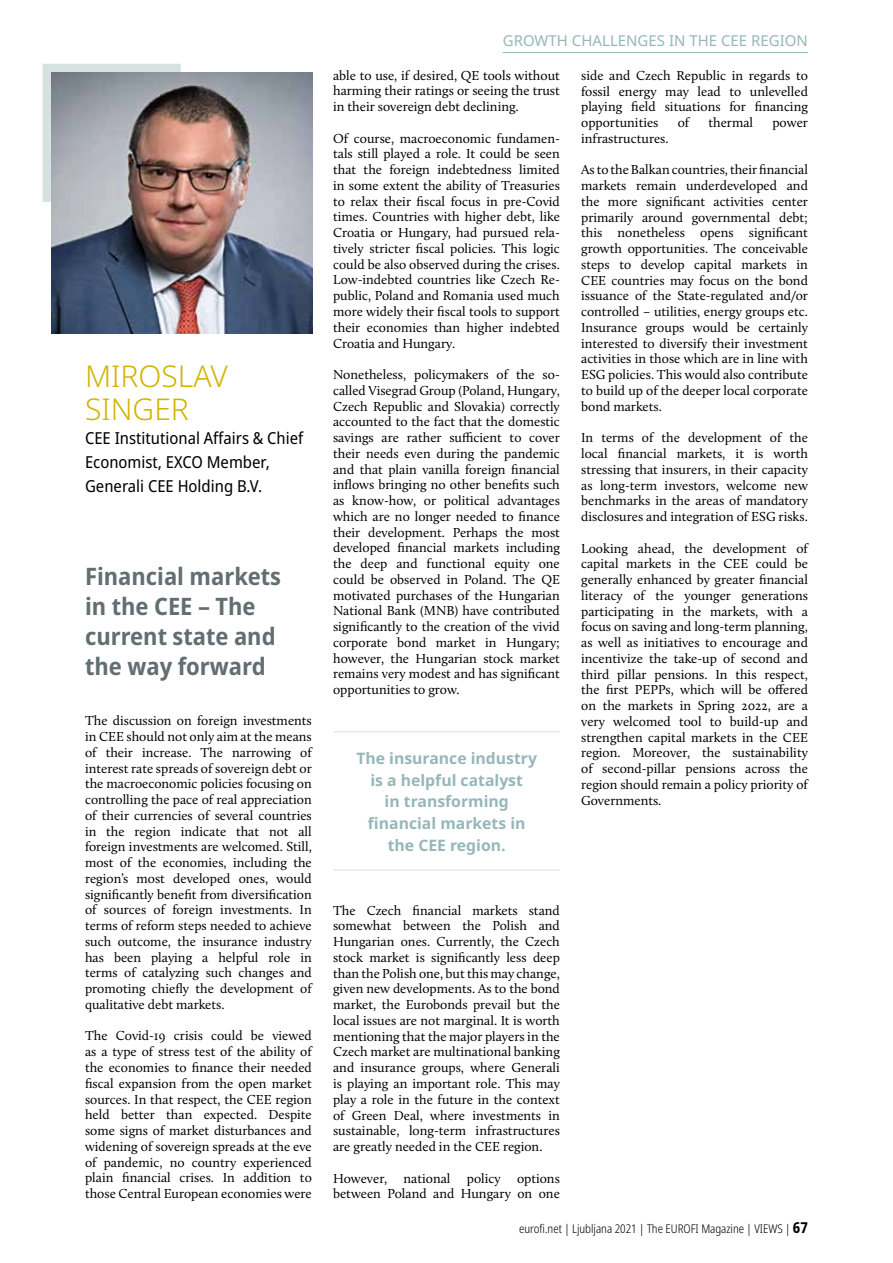
<style>
.page{position:relative;width:893px;height:1263px;background:#fff}
.page>*{position:absolute;margin:0;border:0;box-sizing:border-box;transform-origin:0 0}
.t1{font:300 30px/33px "Noto Sans";color:#d3b400}
.t2{font:700 semi-condensed 24px/30px "Noto Sans";color:#636e73}
.t3{font:semi-condensed 16.5px/24px "Noto Sans";color:#000}
.t4{font:700 15.75px/21.6px "Noto Sans";color:#96b7b8;text-align:center}
.t5{font:15px "Noto Sans";color:#96b7b8}
.t6{font:13.5px/15.8px "Calluna";color:#000;text-align:justify}
.t7{font:300 condensed 12px "Noto Sans";color:#000}
.s1{font-weight:700;font-size:15px}
</style>
<div class="page">
<hr style="left:503px;top:52px;width:305px;height:1px;background:#96b7b8">
<hr style="left:333px;top:731px;width:227px;height:1px;background:#d6e1e2">
<hr style="left:333px;top:870px;width:227px;height:1px;background:#d6e1e2">
<div style="left:43px;top:64px;width:138px;height:138px;background:#d6e1e2"></div>
<img style="left:51px;top:72px;width:262px;height:262px">
<h1 class="t1" style="left:85px;top:360px;width:144px">MIROSLAV<br>SINGER</h1>
<p class="t3" style="left:85px;top:427px;width:220px">CEE Institutional Affairs &amp; Chief<br>Economist, EXCO Member,<br>Generali CEE Holding B.V.</p>
<h2 class="t2" style="left:85px;top:562px;width:198px">Financial markets in the CEE – The current state and the way forward</h2>
<p class="t6" style="left:85px;top:713px;width:228px">The discussion on foreign investments in CEE should not only aim at the means of their increase. The narrowing of interest rate spreads of sovereign debt or the macroeconomic policies focusing on controlling the pace of real appreciation of their currencies of several countries in the region indicate that not all foreign investments are welcomed. Still, most of the economies, including the region’s most developed ones, would significantly benefit from diversification of sources of foreign investments. In terms of reform steps needed to achieve such outcome, the insurance industry has been playing a helpful role in terms of catalyzing such changes and promoting chiefly the development of qualitative debt markets.</p>
<p class="t6" style="left:85px;top:1028px;width:228px">The Covid-19 crisis could be viewed as a type of stress test of the ability of the economies to finance their needed fiscal expansion from the open market sources. In that respect, the CEE region held better than expected. Despite some signs of market disturbances and widening of sovereign spreads at the eve of pandemic, no country experienced plain financial crises. In addition to those Central European economies were</p>
<p class="t5" style="left:503px;top:30px;width:307px">GROWTH CHALLENGES IN THE CEE REGION</p>
<p class="t6" style="left:333px;top:67px;width:228px">able to use, if desired, QE tools without harming their ratings or seeing the trust in their sovereign debt declining.</p>
<p class="t6" style="left:333px;top:130px;width:228px">Of course, macroeconomic fundamen&shy;tals still played a role. It could be seen that the foreign indebtedness limited in some extent the ability of Treasuries to relax their fiscal focus in pre-Covid times. Countries with higher debt, like Croatia or Hungary, had pursued rela&shy;tively stricter fiscal policies. This logic could be also observed during the crises.<br>Low-indebted countries like Czech Re&shy;public, Poland and Romania used much more widely their fiscal tools to support their economies than higher indebted Croatia and Hungary.</p>
<p class="t6" style="left:333px;top:366px;width:228px">Nonetheless, policymakers of the so&shy;called Visegrad Group (Poland, Hungary, Czech Republic and Slovakia) correctly accounted to the fact that the domestic savings are rather sufficient to cover their needs even during the pandemic and that plain vanilla foreign financial inflows bringing no other benefits such as know-how, or political advantages which are no longer needed to finance their development. Perhaps the most developed financial markets including the deep and functional equity one could be observed in Poland. The QE motivated purchases of the Hungarian National Bank (MNB) have contributed significantly to the creation of the vivid corporate bond market in Hungary; however, the Hungarian stock market remains very modest and has significant opportunities to grow.</p>
<p class="t4" style="left:356px;top:748px;width:182px">The insurance industry is a helpful catalyst<br>in transforming financial markets in the CEE region.</p>
<p class="t6" style="left:333px;top:902px;width:228px">The Czech financial markets stand somewhat between the Polish and Hungarian ones. Currently, the Czech stock market is significantly less deep than the Polish one, but this may change, given new developments. As to the bond market, the Eurobonds prevail but the local issues are not marginal. It is worth mentioning that the major players in the Czech market are multinational banking and insurance groups, where Generali is playing an important role. This may play a role in the future in the context of Green Deal, where investments in sustainable, long-term infrastructures are greatly needed in the CEE region.</p>
<p class="t6" style="left:333px;top:1170px;width:228px">However, national policy options between Poland and Hungary on one</p>
<p class="t6" style="left:581px;top:67px;width:228px">side and Czech Republic in regards to fossil energy may lead to unlevelled playing field situations for financing opportunities</p>
<p class="t6" style="left:678px;top:115px;width:13px">of</p>
<p class="t6" style="left:708px;top:115px;width:46px">thermal</p>
<p class="t6" style="left:772px;top:115px;width:37px">power</p>
<p class="t6" style="left:581px;top:130px;width:89px">infrastructures.</p>
<p class="t6" style="left:581px;top:162px;width:228px">As to the Balkan countries, their financial markets remain underdeveloped and the more significant activities center primarily around governmental debt; this nonetheless opens significant growth opportunities. The conceivable steps to develop capital markets in CEE countries may focus on the bond issuance of the State-regulated and/or controlled – utilities, energy groups etc.<br>Insurance groups would be certainly interested to diversify their investment activities in those which are in line with ESG policies. This would also contribute to build up of the deeper local corporate bond markets.</p>
<p class="t6" style="left:581px;top:430px;width:228px">In terms of the development of the local financial markets, it is worth stressing that insurers, in their capacity as long-term investors, welcome new benchmarks in the areas of mandatory disclosures and integration of ESG risks.</p>
<p class="t6" style="left:581px;top:540px;width:228px">Looking ahead, the development of capital markets in the CEE could be generally enhanced by greater financial literacy of the younger generations participating in the markets, with a focus on saving and long-term planning, as well as initiatives to encourage and incentivize the take-up of second and third pillar pensions. In this respect, the first PEPPs, which will be offered on the markets in Spring 2022, are a very welcomed tool to build-up and strengthen capital markets in the CEE region. Moreover, the sustainability of second-pillar pensions across the region should remain a policy priority of Governments.</p>
<p class="t7" style="left:519px;top:1220px;width:290px">eurofi.net | Ljubljana 2021 | The EUROFI Magazine | VIEWS | <span class="s1">67</span></p>
</div>
